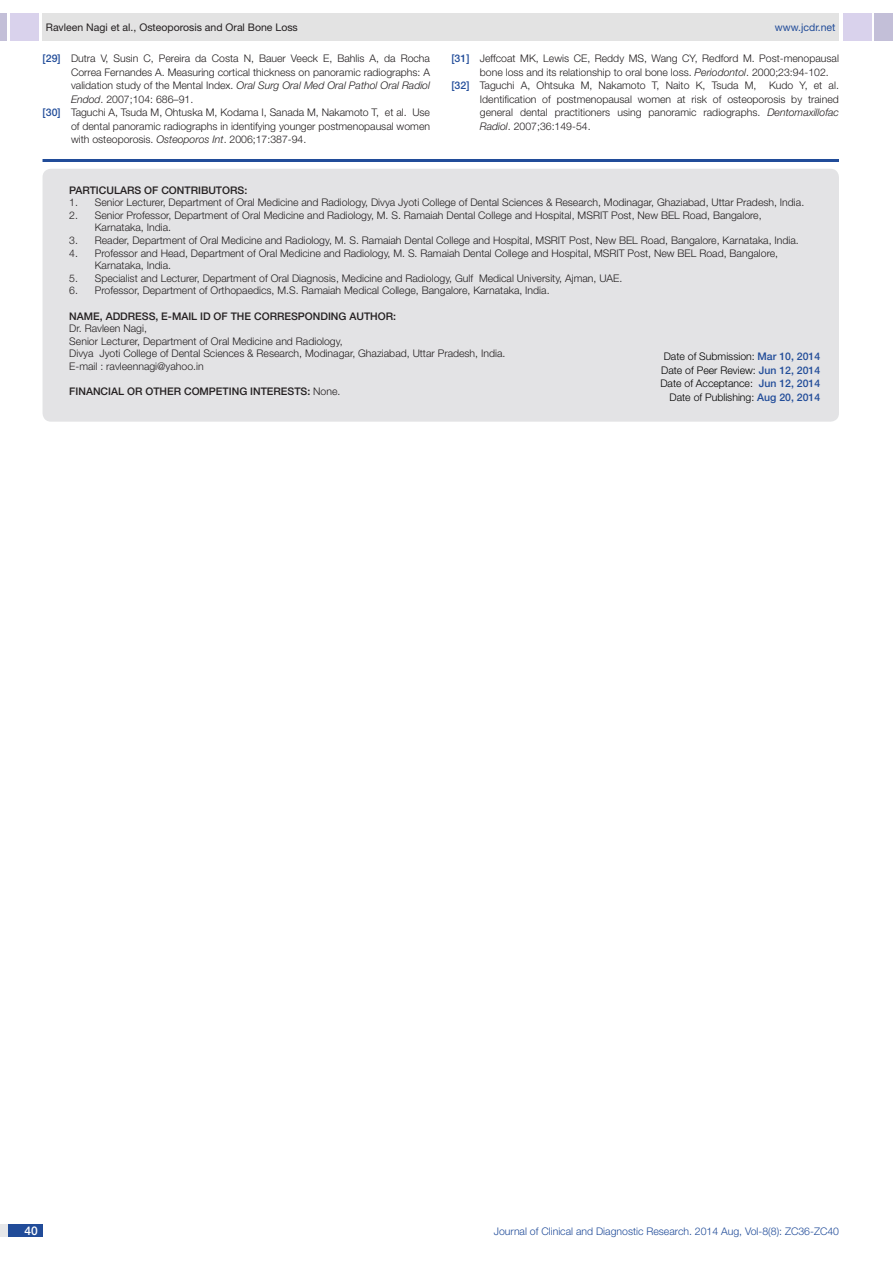
<style>
.page{position:relative;width:893px;height:1263px;background:#fff}
.page>*{position:absolute;margin:0;border:0;box-sizing:border-box;transform-origin:0 0}
.t1{font:500 12px "Helvetica Neue";color:#fff}
.con_particulars{font:300 10.5px/12.6px "Helvetica Neue";color:#231f20}
.t2{font:300 10.5px "Helvetica Neue";color:#000}
.con_particulars-2{font:500 10.5px "Helvetica Neue";color:#231f20}
.t3{font:italic 300 10.5px "Helvetica Neue";color:#231f20}
.t4{font:300 10.5px "Helvetica Neue";color:#214c99}
.t5{font:10.5px "Helvetica Neue";color:#231f20}
.t6{font:10.5px "Helvetica Neue";color:#214c99}
.s1{font-weight:500;color:#214c99}
.s2{font-style:normal}
.s3{font-style:italic}
.s4{font-weight:500}
</style>
<div class="page">
<div style="left:0;top:13px;width:7px;height:28px;background:#c3bfd8"></div>
<div style="left:10px;top:13px;width:29px;height:28px;background:#d9d2ec"></div>
<div style="left:43px;top:13px;width:796px;height:28px;background:#e3e3e3"></div>
<div style="left:875px;top:13px;width:18px;height:28px;background:#c3bfd8"></div>
<div style="left:843px;top:13px;width:29px;height:28px;background:#d9d2ec"></div>
<div style="left:0;top:1224px;width:43px;height:13px;background:#e6e7e9"></div>
<div style="left:8px;top:1224px;width:35px;height:13px;background:#214c99"></div>
<hr style="left:43px;top:159px;width:796px;height:3px;background:#214c99">
<div style="left:43px;top:169px;width:796px;height:253px;background:#e3e3e5;border-radius:9px"></div>
<p class="t5" style="left:46px;top:21px;width:254px">Ravleen Nagi et al., Osteoporosis and Oral Bone Loss</p>
<p class="t6" style="left:775px;top:21px;width:62px">www.jcdr.net</p>
<p class="con_particulars" style="left:43px;top:52px;width:389px"><span class="s1">[29]</span> Dutra V, Susin C, Pereira da Costa N, Bauer Veeck E, Bahlis A, da Rocha</p>
<p class="con_particulars" style="left:71px;top:65px;width:361px">Correa Fernandes A. Measuring cortical thickness on panoramic radiographs: A</p>
<p class="t3" style="left:71px;top:79px;width:361px"><span class="s2">validation study of the Mental Index.</span> Oral Surg Oral Med Oral Pathol Oral Radiol</p>
<p class="con_particulars" style="left:71px;top:92px;width:124px"><span class="s3">Endod</span>. 2007;104: 686–91.</p>
<p class="con_particulars" style="left:43px;top:106px;width:389px"><span class="s1">[30]</span> Taguchi A, Tsuda M, Ohtuska M, Kodama I, Sanada M, Nakamoto T, et al. Use</p>
<p class="con_particulars" style="left:71px;top:119px;width:361px">of dental panoramic radiographs in identifying younger postmenopausal women</p>
<p class="con_particulars" style="left:71px;top:133px;width:237px">with osteoporosis. <span class="s3">Osteoporos Int</span>. 2006;17:387-94.</p>
<p class="con_particulars" style="left:451px;top:52px;width:389px"><span class="s1">[31]</span> Jeffcoat MK, Lewis CE, Reddy MS, Wang CY, Redford M. Post-menopausal</p>
<p class="con_particulars" style="left:480px;top:66px;width:350px">bone loss and its relationship to oral bone loss. <span class="s3">Periodontol</span>. 2000;23:94-102.</p>
<p class="con_particulars" style="left:451px;top:79px;width:389px"><span class="s1">[32]</span> Taguchi A, Ohtsuka M, Nakamoto T, Naito K, Tsuda M, Kudo Y, et al.</p>
<p class="con_particulars" style="left:480px;top:93px;width:361px">Identification of postmenopausal women at risk of osteoporosis by trained</p>
<p class="con_particulars" style="left:480px;top:106px;width:361px">general dental practitioners using panoramic radiographs. <span class="s3">Dentomaxillofac</span></p>
<p class="con_particulars" style="left:480px;top:120px;width:112px"><span class="s3">Radiol</span>. 2007;36:149-54.</p>
<p class="con_particulars-2" style="left:69px;top:184px;width:45px">PARTI CULA</p>
<p class="con_particulars-2" style="left:127px;top:184px;width:50px">RS OF CONT</p>
<p class="con_particulars-2" style="left:191px;top:184px;width:26px">RIBUTO</p>
<p class="con_particulars-2" style="left:230px;top:184px;width:19px">RS:</p>
<p class="con_particulars" style="left:69px;top:196px;width:736px">1. Senior Lecturer, Department of Oral Medicine and Radiology, Divya Jyoti College of Dental Sciences &amp; Research, Modinagar, Ghaziabad, Uttar Pradesh, India.</p>
<p class="con_particulars" style="left:95px;top:209px;width:668px;text-indent:-26px">2. Senior Professor, Department of Oral Medicine and Radiology, M. S. Ramaiah Dental College and Hospital, MSRIT Post, New BEL Road, Bangalore,<br>Karnataka, India.</p>
<p class="con_particulars" style="left:69px;top:234px;width:731px">3. Reader, Department of Oral Medicine and Radiology, M. S. Ramaiah Dental College and Hospital, MSRIT Post, New BEL Road, Bangalore, Karnataka, India.</p>
<p class="con_particulars" style="left:95px;top:246px;width:685px;text-indent:-26px">4. Professor and Head, Department of Oral Medicine and Radiology, M. S. Ramaiah Dental College and Hospital, MSRIT Post, New BEL Road, Bangalore,<br>Karnataka, India.</p>
<p class="con_particulars" style="left:69px;top:272px;width:554px">5. Specialist and Lecturer, Department of Oral Diagnosis, Medicine and Radiology, Gulf Medical University, Ajman, UAE.</p>
<p class="con_particulars" style="left:69px;top:284px;width:482px">6. Professor, Department of Orthopaedics, M.S. Ramaiah Medical College, Bangalore, Karnataka, India.</p>
<p class="con_particulars-2" style="left:69px;top:310px;width:45px">NAME, ADD</p>
<p class="con_particulars-2" style="left:128px;top:310px;width:15px">RESS</p>
<p class="con_particulars-2" style="left:155px;top:310px;width:33px">, E-MAIL</p>
<p class="con_particulars-2" style="left:200px;top:310px;width:39px">ID OF THE</p>
<p class="con_particulars-2" style="left:254px;top:310px;width:59px">CORRESPONDING</p>
<p class="con_particulars-2" style="left:349px;top:310px;width:9px">AUTHO</p>
<p class="con_particulars-2" style="left:386px;top:310px;width:12px">R:</p>
<p class="con_particulars" style="left:69px;top:322px;width:79px">Dr. Ravleen Nagi,</p>
<p class="con_particulars" style="left:69px;top:335px;width:275px">Senior Lecturer, Department of Oral Medicine and Radiology,</p>
<p class="con_particulars" style="left:69px;top:347px;width:438px">Divya Jyoti College of Dental Sciences &amp; Research, Modinagar, Ghaziabad, Uttar Pradesh, India.</p>
<p class="con_particulars" style="left:69px;top:360px;width:136px">E-mail : ravleennagi@yahoo.in</p>
<p class="con_particulars-2" style="left:69px;top:385px;width:84px">Financial OR OTHE</p>
<p class="con_particulars-2" style="left:174px;top:385px;width:50px">R COMPETING</p>
<p class="con_particulars-2" style="left:250px;top:385px;width:7px">INTE</p>
<p class="con_particulars-2" style="left:274px;top:385px;width:15px">RESTS</p>
<p class="con_particulars" style="left:307px;top:385px;width:35px"><span class="s4">:</span> None.</p>
<p class="t2" style="left:664px;top:350px;width:158px">Date of Submission: <span class="s1">Mar 10, 2014</span></p>
<p class="t2" style="left:661px;top:364px;width:161px">Date of Peer Review: <span class="s1">Jun 12, 2014</span></p>
<p class="t2" style="left:660px;top:377px;width:161px">Date of Acceptance: <span class="s1">Jun 12, 2014</span></p>
<p class="t2" style="left:669px;top:391px;width:152px">Date of Publishing: <span class="s1">Aug 20, 2014</span></p>
<p class="t1" style="left:24px;top:1223px;width:15px">40</p>
<p class="t4" style="left:494px;top:1225px;width:347px">Journal of Clinical and Diagnostic Research. 2014 Aug, Vol-8(8): ZC36-ZC40</p>
</div>
